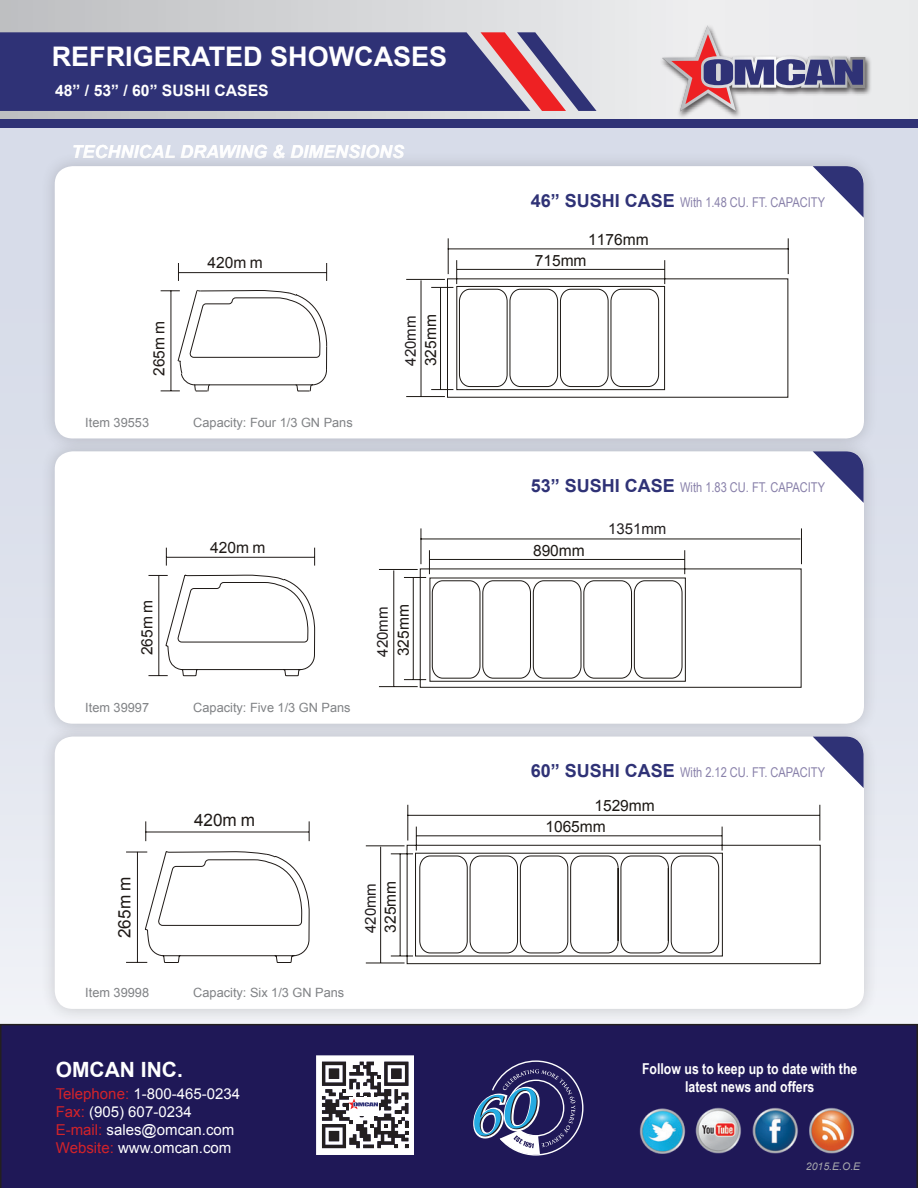
<style>
.page{position:relative;width:918px;height:1188px;background:#fff}
.page>*{position:absolute;margin:0;border:0;box-sizing:border-box;transform-origin:0 0}
.t1{font:700 27px "Arial";color:#fff}
.t2{font:700 21px "Arial";color:#fff}
.t3{font:italic 700 18px "Arial";color:#fff}
.t4{font:17.1px "Arial";color:#1f1a17}
.t5{font:700 15.75px "Arial";color:#fff}
.t6{font:15.6px "Arial";color:#1c1814}
.t7{font:15.6px "Arial";color:#1f1a17}
.t8{font:15px "Arial";color:#fff}
.t9{font:700 15px/18px "Arial Narrow";color:#fff;text-align:center}
.t10{font:15px "Arial";color:#231f20}
.t11{font:13.5px "Arial Narrow";color:#8981aa}
.t12{font:12.75px "Arial";color:#808285}
.t13{font:italic 10.5px "Arial";color:#a8a9ad}
.s1{font-family:"Arial";font-weight:700;font-size:18px;color:#2f3276}
.s2{color:#d1232a}
</style>
<div class="page">
<div style="left:0;top:129px;width:918px;height:897px;background:linear-gradient(to bottom,#d2d8e6,#edeff5)"></div>
<div style="left:39px;top:151px;width:840px;height:303px;background:#d2d6e3"></div>
<div style="left:55px;top:166px;width:809px;height:272px;background:#fff;border-radius:18px"></div>
<svg style="left:813px;top:166px;width:51px;height:52px"></svg>
<div style="left:39px;top:436px;width:840px;height:303px;background:#231f20;opacity:.2"></div>
<div style="left:55px;top:451px;width:809px;height:273px;background:#fff;border-radius:18px"></div>
<svg style="left:813px;top:451px;width:51px;height:52px"></svg>
<div style="left:39px;top:721px;width:840px;height:303px;background:#231f20;opacity:.2"></div>
<div style="left:55px;top:737px;width:809px;height:272px;background:#fff;border-radius:18px"></div>
<svg style="left:813px;top:737px;width:51px;height:51px"></svg>
<hr style="left:0;top:129px;width:1px;height:115px;background:#d7dce9">
<hr style="left:178px;top:272px;width:149px;height:1px;background:#1f1a17">
<svg style="left:326px;top:263px;width:1px;height:18px"></svg>
<svg style="left:178px;top:263px;width:1px;height:18px"></svg>
<svg style="left:161px;top:290px;width:166px;height:102px"></svg>
<hr style="left:166px;top:557px;width:148px;height:1px;background:#1f1a17">
<svg style="left:314px;top:548px;width:1px;height:18px"></svg>
<svg style="left:166px;top:548px;width:1px;height:18px"></svg>
<svg style="left:148px;top:574px;width:167px;height:102px"></svg>
<hr style="left:146px;top:832px;width:163px;height:1px;background:#1f1a17">
<svg style="left:309px;top:821px;width:1px;height:20px"></svg>
<svg style="left:145px;top:821px;width:1px;height:20px"></svg>
<svg style="left:126px;top:851px;width:184px;height:112px"></svg>
<svg style="left:406px;top:238px;width:383px;height:160px"></svg>
<svg style="left:459px;top:289px;width:200px;height:98px"></svg>
<svg style="left:379px;top:528px;width:423px;height:160px"></svg>
<div style="left:430px;top:578px;width:256px;height:104px;border:1px solid #1c1814"></div>
<svg style="left:432px;top:580px;width:250px;height:99px"></svg>
<svg style="left:365px;top:804px;width:456px;height:160px"></svg>
<svg style="left:419px;top:855px;width:300px;height:98px"></svg>
<div style="left:0;top:1024px;width:918px;height:164px;background:#1f1857"></div>
<div style="left:0;top:0;width:918px;height:125px;background:linear-gradient(to right,#c0c2c4,#f4f5f6)"></div>
<svg style="left:0;top:32px;width:597px;height:79px;background:#48427d"></svg>
<div style="left:659px;top:23px;width:213px;height:96px;background:#231f20;opacity:.75"></div>
<svg style="left:662px;top:25px;width:203px;height:87px;background:#beb3c0"></svg>
<img style="left:638px;top:1097px;width:238px;height:66px">
<svg style="left:473px;top:1060px;width:110px;height:96px;background:#464b7d"></svg>
<svg style="left:316px;top:1055px;width:98px;height:100px"></svg>
<div style="left:0;top:119px;width:918px;height:9px;background:#2f3276"></div>
<p class="t1" style="left:52px;top:39px;width:397px">REFRIGERATED SHOWCASES</p>
<p class="t5" style="left:55px;top:80px;width:215px">48” / 53” / 60” SUSHI CASES</p>
<p class="t3" style="left:72px;top:140px;width:334px">TECHNICAL DRAWING &amp; DIMENSIONS</p>
<p class="t7" style="left:149px;top:376px;width:57px;rotate:-90deg">265m m</p>
<p class="t7" style="left:208px;top:252px;width:57px">420m m</p>
<p class="t12" style="left:85px;top:414px;width:65px">Item 39553</p>
<p class="t12" style="left:193px;top:414px;width:161px">Capacity: Four 1/3 GN Pans</p>
<p class="t10" style="left:401px;top:366px;width:52px;rotate:-90deg">420mm</p>
<p class="t6" style="left:420px;top:366px;width:53px;rotate:-90deg">325mm</p>
<p class="t7" style="left:137px;top:655px;width:57px;rotate:-90deg">265m m</p>
<p class="t7" style="left:210px;top:537px;width:57px">420m m</p>
<p class="t12" style="left:85px;top:699px;width:65px">Item 39997</p>
<p class="t12" style="left:193px;top:699px;width:159px">Capacity: Five 1/3 GN Pans</p>
<p class="t10" style="left:373px;top:657px;width:52px;rotate:-90deg">420mm</p>
<p class="t6" style="left:393px;top:656px;width:53px;rotate:-90deg">325mm</p>
<p class="t4" style="left:113px;top:938px;width:62px;rotate:-90deg">265m m</p>
<p class="t4" style="left:194px;top:809px;width:62px">420m m</p>
<p class="t12" style="left:85px;top:985px;width:65px">Item 39998</p>
<p class="t12" style="left:193px;top:985px;width:152px">Capacity: Six 1/3 GN Pans</p>
<p class="t10" style="left:361px;top:933px;width:52px;rotate:-90deg">420mm</p>
<p class="t6" style="left:380px;top:933px;width:53px;rotate:-90deg">325mm</p>
<p class="t11" style="left:531px;top:192px;width:296px"><span class="s1">46” SUSHI CASE</span> With 1.48 CU. FT. CAPACITY</p>
<p class="t6" style="left:588px;top:229px;width:62px">1176mm</p>
<p class="t6" style="left:535px;top:250px;width:53px">715mm</p>
<p class="t11" style="left:531px;top:477px;width:296px"><span class="s1">53” SUSHI CASE</span> With 1.83 CU. FT. CAPACITY</p>
<p class="t6" style="left:533px;top:540px;width:53px">890mm</p>
<p class="t10" style="left:608px;top:519px;width:60px">1351mm</p>
<p class="t11" style="left:531px;top:763px;width:296px"><span class="s1">60” SUSHI CASE</span> With 2.12 CU. FT. CAPACITY</p>
<p class="t6" style="left:594px;top:796px;width:62px">1529mm</p>
<p class="t6" style="left:545px;top:817px;width:62px">1065mm</p>
<p class="t2" style="left:56px;top:1056px;width:129px">OMCAN INC.</p>
<p class="t9" style="left:642px;top:1059px;width:217px">Follow us to keep up to date with the latest news and offers</p>
<p class="t8" style="left:56px;top:1084px;width:186px"><span class="s2">Telephone:</span> 1-800-465-0234</p>
<p class="t8" style="left:56px;top:1102px;width:137px"><span class="s2">Fax:</span> (905) 607-0234</p>
<p class="t8" style="left:56px;top:1120px;width:180px"><span class="s2">E-mail:</span> sales@omcan.com</p>
<p class="t8" style="left:56px;top:1138px;width:177px"><span class="s2">Website:</span> www.omcan.com</p>
<p class="t13" style="left:806px;top:1159px;width:56px">2015.E.O.E</p>
</div>
